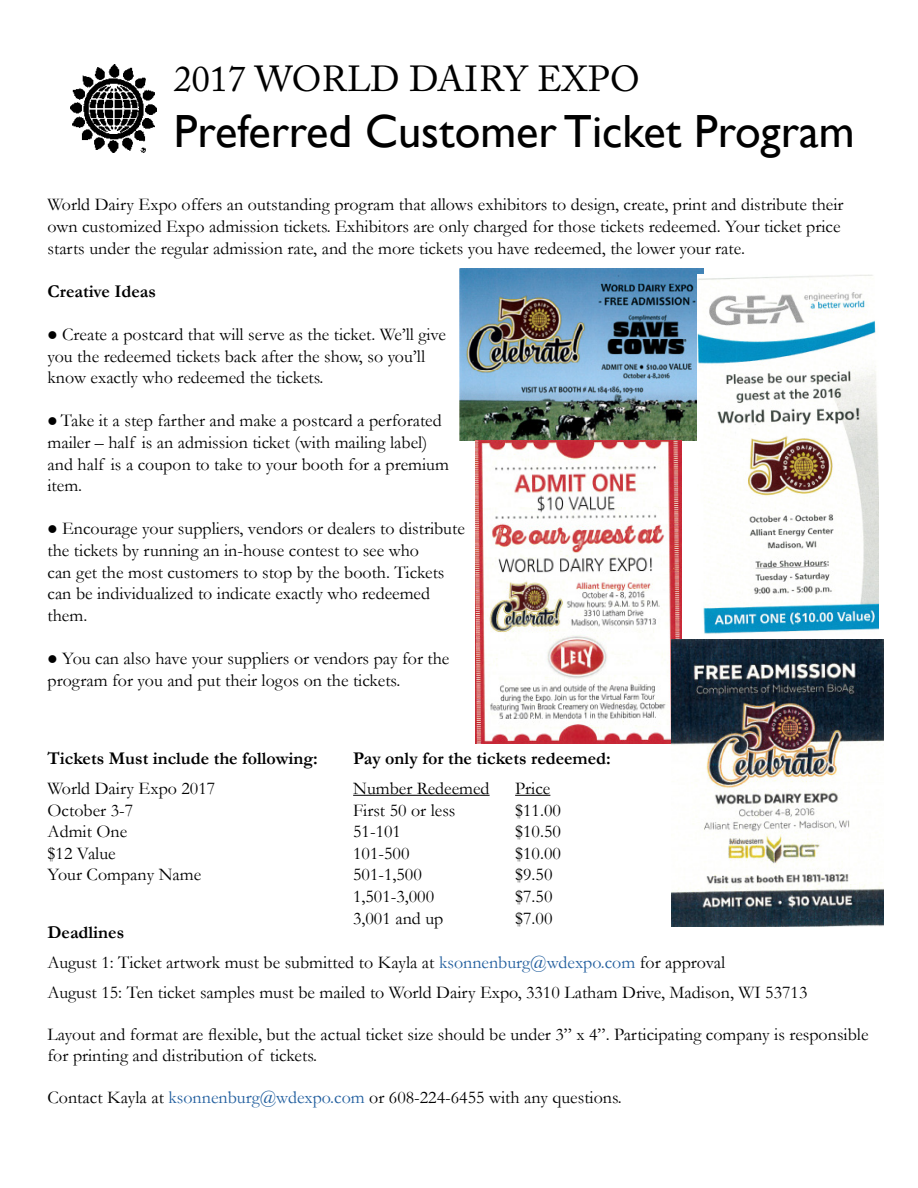
<style>
.page{position:relative;width:918px;height:1188px;background:#fff}
.page>*{position:absolute;margin:0;border:0;box-sizing:border-box;transform-origin:0 0}
.t1{font:46.5px "Gill Sans";color:#000}
.t2{font:36px "Adobe Caslon Pro";color:#000}
.t3{font:18px/21.6px "Garamond";color:#000}
.t4{font:700 18px "Garamond";color:#000}
.s1{font-weight:700}
.s2{color:#215e9e}
</style>
<div class="page">
<hr style="left:353px;top:795px;width:137px;height:1px;background:#000">
<hr style="left:515px;top:795px;width:35px;height:1px;background:#000">
<img style="left:70px;top:65px;width:87px;height:87px">
<img style="left:460px;top:269px;width:244px;height:171px">
<img style="left:476px;top:441px;width:206px;height:303px">
<img style="left:697px;top:274px;width:181px;height:360px">
<img style="left:672px;top:639px;width:211px;height:287px">
<h2 class="t2" style="left:174px;top:58px;width:467px">2017 WORLD DAIRY EXPO</h2>
<h1 class="t1" style="left:174px;top:104px;width:682px">Preferred Customer Ticket Program</h1>
<p class="t3" style="left:48px;top:194px;width:797px">World Dairy Expo offers an outstanding program that allows exhibitors to design, create, print and distribute their own customized Expo admission tickets. Exhibitors are only charged for those tickets redeemed. Your ticket price starts under the regular admission rate, and the more tickets you have redeemed, the lower your rate.</p>
<p class="t4" style="left:48px;top:279px;width:110px">Creative Ideas</p>
<p class="t3" style="left:48px;top:323px;width:400px">● Create a postcard that will serve as the ticket. We’ll give you the redeemed tickets back after the show, so you’ll know exactly who redeemed the tickets.</p>
<p class="t3" style="left:48px;top:410px;width:403px">● Take it a step farther and make a postcard a perforated mailer – half is an admission ticket (with mailing label) and half is a coupon to take to your booth for a premium item.</p>
<p class="t3" style="left:48px;top:518px;width:419px">● Encourage your suppliers, vendors or dealers to distribute the tickets by running an in-house contest to see who<br>can get the most customers to stop by the booth. Tickets can be individualized to indicate exactly who redeemed them.</p>
<p class="t3" style="left:48px;top:647px;width:403px">● You can also have your suppliers or vendors pay for the program for you and put their logos on the tickets.</p>
<p class="t4" style="left:48px;top:746px;width:272px">Tickets Must include the following:</p>
<p class="t3" style="left:48px;top:777px;width:169px">World Dairy Expo 2017<br>October 3-7<br>Admit One<br>$12 Value<br>Your Company Name</p>
<p class="t4" style="left:353px;top:746px;width:259px">Pay only for the tickets redeemed:</p>
<p class="t3" style="left:353px;top:777px;width:138px">Number Redeemed</p>
<p class="t3" style="left:515px;top:777px;width:37px">Price</p>
<p class="t3" style="left:353px;top:799px;width:104px">First 50 or less</p>
<p class="t3" style="left:515px;top:799px;width:47px">$11.00</p>
<p class="t3" style="left:353px;top:820px;width:49px">51-101</p>
<p class="t3" style="left:515px;top:820px;width:47px">$10.50</p>
<p class="t3" style="left:353px;top:842px;width:58px">101-500</p>
<p class="t3" style="left:515px;top:842px;width:47px">$10.00</p>
<p class="t3" style="left:353px;top:863px;width:70px">501-1,500</p>
<p class="t3" style="left:515px;top:863px;width:39px">$9.50</p>
<p class="t3" style="left:353px;top:885px;width:83px">1,501-3,000</p>
<p class="t3" style="left:515px;top:885px;width:39px">$7.50</p>
<p class="t3" style="left:353px;top:907px;width:92px">3,001 and up</p>
<p class="t3" style="left:515px;top:907px;width:39px">$7.00</p>
<p class="t3" style="left:48px;top:917px;width:761px;line-height:30px"><span class="s1">Deadlines<br></span>August 1: Ticket artwork must be submitted to Kayla at <span class="s2">ksonnenburg@wdexpo.com</span> for approval<br>August 15: Ten ticket samples must be mailed to World Dairy Expo, 3310 Latham Drive, Madison, WI 53713</p>
<p class="t3" style="left:48px;top:1023px;width:822px;line-height:21px">Layout and format are flexible, but the actual ticket size should be under 3” x 4”. Participating company is responsible for printing and distribution of tickets.</p>
<p class="t3" style="left:48px;top:1086px;width:576px">Contact Kayla at <span class="s2">ksonnenburg@wdexpo.com</span> or 608-224-6455 with any questions.</p>
</div>
